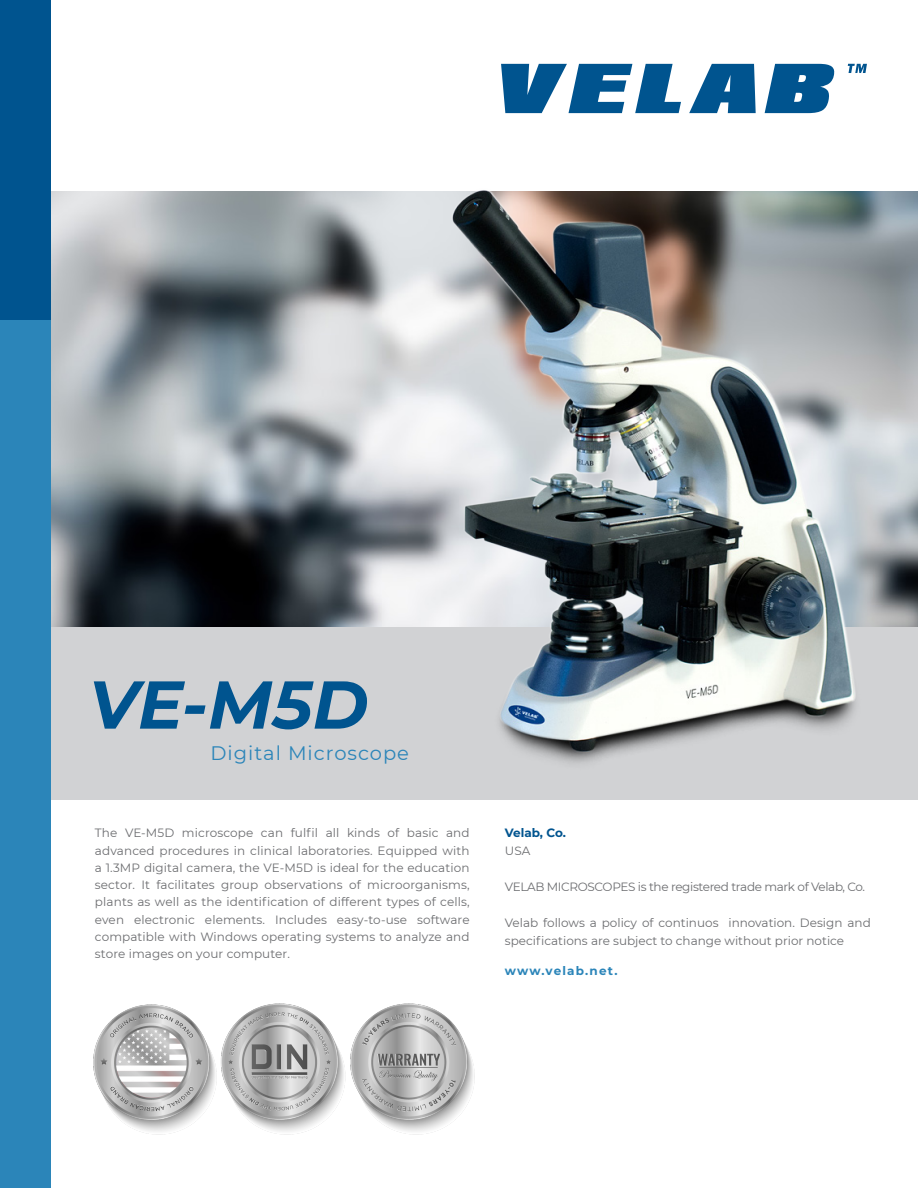
<style>
.page{position:relative;width:918px;height:1188px;background:#fff}
.page>*{position:absolute;margin:0;border:0;box-sizing:border-box;transform-origin:0 0}
.t1{font:italic 700 67.5px "Montserrat";color:#00548f}
.t2{font:19.5px "Montserrat";letter-spacing:.05em;color:#2b85b9}
.t3{font:12px/17.2px "Montserrat";color:#6c6d70;text-align:justify}
.t4{font:12px "Montserrat";letter-spacing:-.03em;color:#6c6d70}
.t5{font:700 12px "Montserrat";letter-spacing:.1em;color:#2b85b9}
.t6{font:700 12px "Montserrat";color:#00548f}
</style>
<div class="page">
<img style="left:50px;top:191px;width:868px;height:436px">
<div style="left:0;top:627px;width:918px;height:172px;background:#d1d2d4"></div>
<div style="left:0;top:0;width:50px;height:321px;background:#00548f"></div>
<div style="left:0;top:321px;width:50px;height:867px;background:#2b85b9"></div>
<svg style="left:501px;top:64px;width:180px;height:49px"></svg>
<svg style="left:689px;top:64px;width:67px;height:49px"></svg>
<svg style="left:765px;top:64px;width:69px;height:49px"></svg>
<svg style="left:848px;top:64px;width:19px;height:9px"></svg>
<img style="left:404px;top:190px;width:459px;height:573px">
<img style="left:93px;top:1003px;width:382px;height:132px">
<p class="t1" style="left:89px;top:656px;width:281px">VE-M5D</p>
<p class="t2" style="left:210px;top:740px;width:200px">Digital Microscope</p>
<p class="t3" style="left:95px;top:824px;width:376px">The VE-M5D microscope can fulfil all kinds of basic and advanced procedures in clinical laboratories. Equipped with a 1.3MP digital camera, the VE-M5D is ideal for the education sector. It facilitates group observations of microorganisms, plants as well as the identification of different types of cells, even electronic elements. Includes easy-to-use software compatible with Windows operating systems to analyze and store images on your computer.</p>
<p class="t6" style="left:505px;top:824px;width:63px">Velab, Co.</p>
<p class="t3" style="left:505px;top:842px;width:27px">USA</p>
<p class="t4" style="left:505px;top:879px;width:362px">VELAB MICROSCOPES is the registered trade mark of Velab, Co.</p>
<p class="t3" style="left:505px;top:914px;width:367px;line-height:18px">Velab follows a policy of continuos innovation. Design and specifications are subject to change without prior notice</p>
<p class="t5" style="left:505px;top:962px;width:114px">www.velab.net.</p>
</div>
